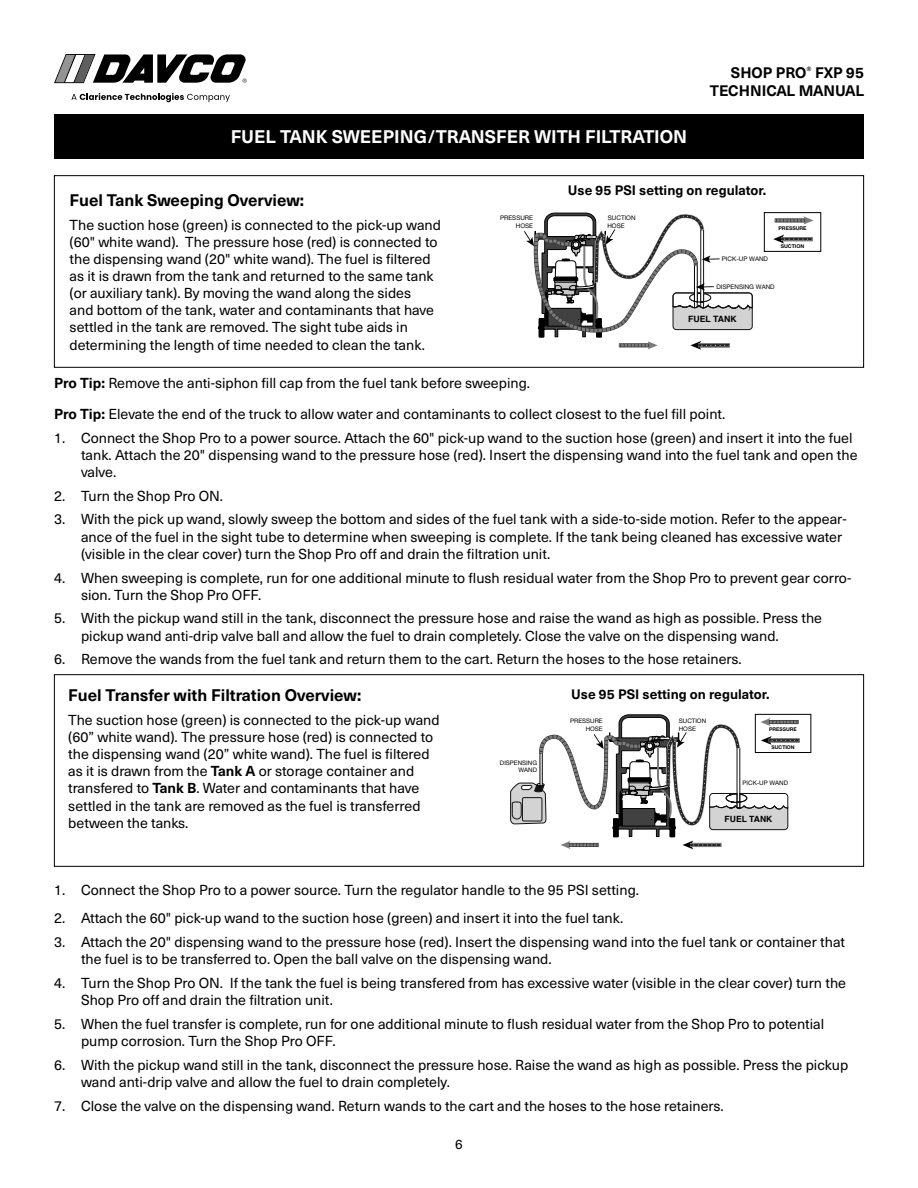
<style>
.page{position:relative;width:918px;height:1188px;background:#fff}
.page>*{position:absolute;margin:0;border:0;box-sizing:border-box;transform-origin:0 0}
.Head_for_TOC{font:700 18px "Neue Haas Unica Pro";color:#fff}
.subhead_2{font:700 16.5px "Neue Haas Unica Pro";color:#000}
.t1{font:700 15px/18px "Neue Haas Unica Pro";color:#000;text-align:right}
._9_5_point_text{font:14.25px/17.1px "Neue Haas Unica Pro";color:#000}
.Pro_Tip{font:14.25px "Neue Haas Unica Pro";color:#000}
._9_5_point_text_bold{font:700 13.5px "Neue Haas Unica Pro";color:#000}
.t2{font:13.5px "Neue Haas Unica Pro";color:#000}
.t3{font:700 8.7px "Helvetica";color:#000}
.t4{font:700 8.55px "Helvetica";color:#000}
.t5{font:6.3px/7.5px "Helvetica Neue LT Std";color:#000;text-align:right}
.t6{font:6.15px/7.5px "Helvetica Neue LT Std";color:#000;text-align:right}
.t7{font:700 5.1px "Helvetica Neue LT Std";color:#000}
.s1{font-weight:700}
</style>
<div class="page">
<div style="left:54px;top:115px;width:810px;height:44px;background:#000"></div>
<svg style="left:54px;top:54px;width:193px;height:29px"></svg>
<svg style="left:71px;top:93px;width:159px;height:9px"></svg>
<svg style="left:510px;top:713px;width:290px;height:136px"></svg>
<div style="left:755px;top:714px;width:56px;height:39px;border:1px solid #000"></div>
<div style="left:54px;top:674px;width:810px;height:193px;border:1px solid #000"></div>
<div style="left:764px;top:212px;width:57px;height:40px;border:1px solid #000"></div>
<svg style="left:773px;top:235px;width:40px;height:9px"></svg>
<svg style="left:775px;top:216px;width:39px;height:9px"></svg>
<svg style="left:524px;top:212px;width:229px;height:138px"></svg>
<div style="left:54px;top:175px;width:810px;height:193px;border:1px solid #000"></div>
<p class="Head_for_TOC" style="left:231px;top:125px;width:458px">FUEL TANK SWEEPING/TRANSFER WITH FILTRATION</p>
<p class="t1" style="left:710px;top:63px;width:156px">SHOP PRO<sup>®</sup> FXP 95<br>TECHNICAL MANUAL</p>
<p class="subhead_2" style="left:70px;top:190px;width:236px">Fuel Tank Sweeping Overview:</p>
<p class="_9_5_point_text" style="left:70px;top:216px;width:373px">The suction hose (green) is connected to the pick-up wand (60" white wand). The pressure hose (red) is connected to the dispensing wand (20" white wand). The fuel is filtered as it is drawn from the tank and returned to the same tank (or auxiliary tank). By moving the wand along the sides<br>and bottom of the tank, water and contaminants that have settled in the tank are removed. The sight tube aids in determining the length of time needed to clean the tank.</p>
<p class="t5" style="left:500px;top:214px;width:35px">PRESSURE<br>HOSE</p>
<p class="_9_5_point_text_bold" style="left:568px;top:182px;width:200px">Use 95 PSI setting on regulator.</p>
<p class="t5" style="left:608px;top:214px;width:29px">SUCTION</p>
<p class="t5" style="left:607px;top:222px;width:19px">HOSE</p>
<p class="t7" style="left:779px;top:225px;width:30px">PRESSURE</p>
<p class="t7" style="left:781px;top:243px;width:25px">SUCTION</p>
<p class="t5" style="left:722px;top:255px;width:48px">PICK-UP WAND</p>
<p class="t5" style="left:716px;top:282px;width:60px">DISPENSING WAND</p>
<p class="t3" style="left:688px;top:312px;width:50px">FUEL TANK</p>
<p class="Pro_Tip" style="left:54px;top:375px;width:476px"><span class="s1">Pro Tip:</span> Remove the anti-siphon fill cap from the fuel tank before sweeping.</p>
<p class="Pro_Tip" style="left:54px;top:405px;width:671px"><span class="s1">Pro Tip:</span> Elevate the end of the truck to allow water and contaminants to collect closest to the fuel fill point.</p>
<p class="_9_5_point_text" style="left:81px;top:429px;width:778px;text-indent:-27px">1. Connect the Shop Pro to a power source. Attach the 60" pick-up wand to the suction hose (green) and insert it into the fuel tank. Attach the 20" dispensing wand to the pressure hose (red). Insert the dispensing wand into the fuel tank and open the valve.</p>
<p class="_9_5_point_text" style="left:54px;top:487px;width:169px">2. Turn the Shop Pro ON.</p>
<p class="_9_5_point_text" style="left:81px;top:511px;width:767px;text-indent:-27px">3. With the pick up wand, slowly sweep the bottom and sides of the fuel tank with a side-to-side motion. Refer to the appear&shy;ance of the fuel in the sight tube to determine when sweeping is complete. If the tank being cleaned has excessive water (visible in the clear cover) turn the Shop Pro off and drain the filtration unit.</p>
<p class="_9_5_point_text" style="left:81px;top:569px;width:772px;text-indent:-27px">4. When sweeping is complete, run for one additional minute to flush residual water from the Shop Pro to prevent gear corro&shy;sion. Turn the Shop Pro OFF.</p>
<p class="_9_5_point_text" style="left:81px;top:610px;width:743px;text-indent:-27px">5. With the pickup wand still in the tank, disconnect the pressure hose and raise the wand as high as possible. Press the pickup wand anti-drip valve ball and allow the fuel to drain completely. Close the valve on the dispensing wand.</p>
<p class="_9_5_point_text" style="left:54px;top:651px;width:688px">6. Remove the wands from the fuel tank and return them to the cart. Return the hoses to the hose retainers.</p>
<p class="subhead_2" style="left:68px;top:685px;width:295px">Fuel Transfer with Filtration Overview:</p>
<p class="_9_5_point_text" style="left:68px;top:712px;width:373px">The suction hose (green) is connected to the pick-up wand (60” white wand). The pressure hose (red) is connected to the dispensing wand (20” white wand). The fuel is filtered as it is drawn from the <span class="s1">Tank A</span> or storage container and transfered to <span class="s1">Tank B</span>. Water and contaminants that have settled in the tank are removed as the fuel is transferred between the tanks.</p>
<p class="_9_5_point_text_bold" style="left:571px;top:686px;width:200px">Use 95 PSI setting on regulator.</p>
<p class="t6" style="left:570px;top:717px;width:34px">PRESSURE<br>HOSE</p>
<p class="t6" style="left:679px;top:717px;width:29px;text-align:left">SUCTION<br>HOSE</p>
<p class="t7" style="left:769px;top:726px;width:29px">PRESSURE</p>
<p class="t7" style="left:772px;top:744px;width:25px">SUCTION</p>
<p class="t6" style="left:743px;top:779px;width:47px">PICK-UP WAND</p>
<p class="t6" style="left:500px;top:759px;width:39px">DISPENSING<br>WAND</p>
<p class="t4" style="left:725px;top:812px;width:49px">FUEL TANK</p>
<p class="_9_5_point_text" style="left:54px;top:881px;width:585px">1. Connect the Shop Pro to a power source. Turn the regulator handle to the 95 PSI setting.</p>
<p class="_9_5_point_text" style="left:54px;top:910px;width:569px">2. Attach the 60" pick-up wand to the suction hose (green) and insert it into the fuel tank.</p>
<p class="_9_5_point_text" style="left:81px;top:934px;width:765px;text-indent:-27px">3. Attach the 20" dispensing wand to the pressure hose (red). Insert the dispensing wand into the fuel tank or container that the fuel is to be transferred to. Open the ball valve on the dispensing wand.</p>
<p class="_9_5_point_text" style="left:81px;top:975px;width:767px;text-indent:-27px">4. Turn the Shop Pro ON. If the tank the fuel is being transfered from has excessive water (visible in the clear cover) turn the<br>Shop Pro off and drain the filtration unit.</p>
<p class="_9_5_point_text" style="left:81px;top:1016px;width:745px;text-indent:-27px">5. When the fuel transfer is complete, run for one additional minute to flush residual water from the Shop Pro to potential pump corrosion. Turn the Shop Pro OFF.</p>
<p class="_9_5_point_text" style="left:81px;top:1056px;width:769px;text-indent:-27px">6. With the pickup wand still in the tank, disconnect the pressure hose. Raise the wand as high as possible. Press the pickup wand anti-drip valve and allow the fuel to drain completely.</p>
<p class="_9_5_point_text" style="left:54px;top:1097px;width:670px">7. Close the valve on the dispensing wand. Return wands to the cart and the hoses to the hose retainers.</p>
<p class="t2" style="left:455px;top:1136px;width:9px">6</p>
</div>
